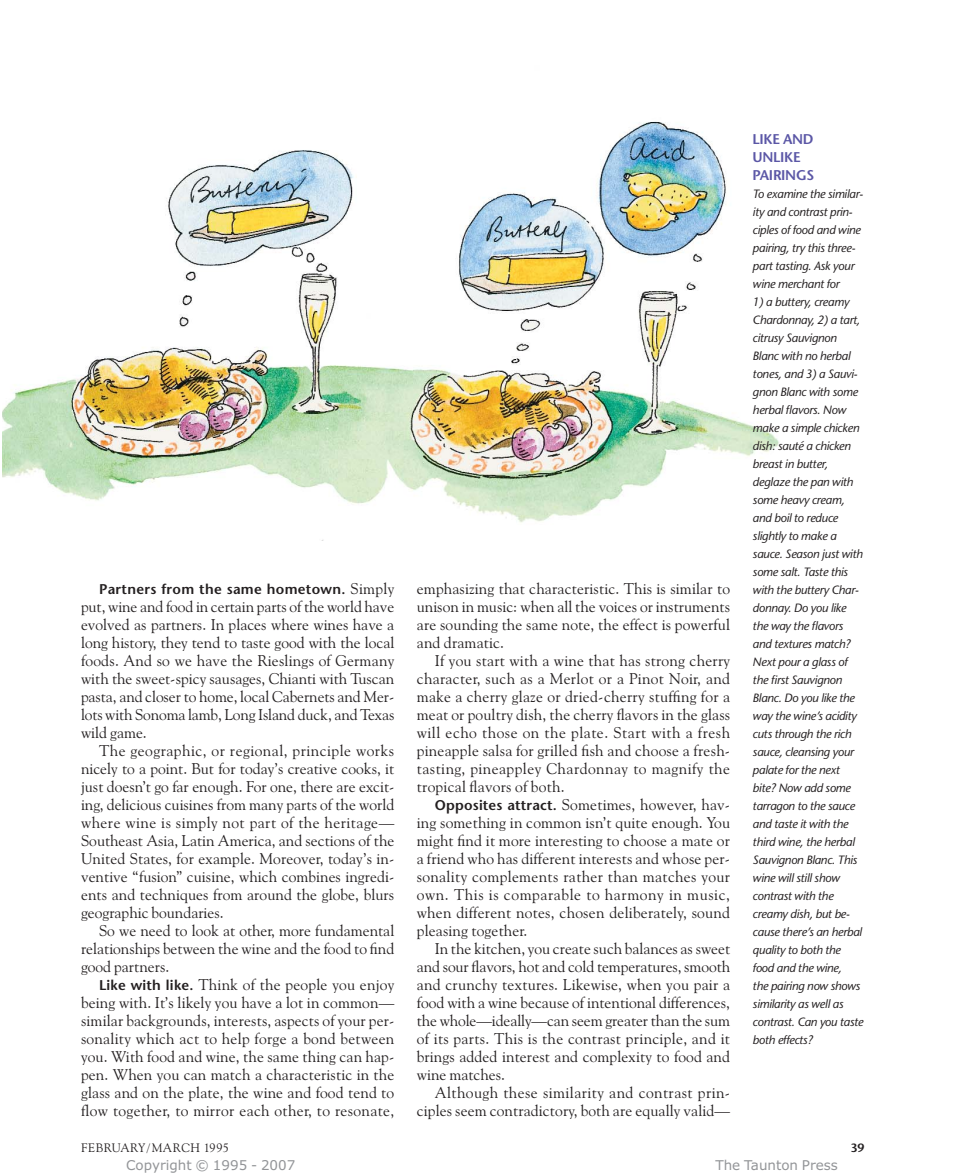
<style>
.page{position:relative;width:959px;height:1175px;background:#fff}
.page>*{position:absolute;margin:0;border:0;box-sizing:border-box;transform-origin:0 0}
.t1{font:15.6px/18px "Goudy Old Style BT";letter-spacing:.005em;color:#231f20;text-align:justify}
.t2{font:600 14.1px "Stone Sans";letter-spacing:.02em;color:#231f20}
.t3{font:600 14.1px/18px "Stone Sans";letter-spacing:-.025em;color:#5b57a6}
.t4{font:13.5px "Verdana";color:#939598}
.t5{font:12.3px "Goudy Old Style BT";letter-spacing:.04em;color:#231f20}
.t6{font:italic 12px/18px "Stone Sans";letter-spacing:-.025em;color:#231f20}
.t7{font:600 12px "Stone Sans";color:#231f20}
.s1{font-family:"Goudy Old Style BT";font-weight:400;font-size:15.6px}
.s2{font-family:"Stone Sans";font-weight:600;font-size:14.1px}
</style>
<div class="page">
<img style="left:2px;top:121px;width:777px;height:402px">
<p class="t2" style="left:99px;top:584px;width:297px">Partners from the same hometown. <span class="s1">Simply</span></p>
<p class="t1" style="left:81px;top:599px;width:315px">put, wine and food in certain parts of the world have evolved as partners. In places where wines have a long history, they tend to taste good with the local foods. And so we have the Rieslings of Germany with the sweet-spicy sausages, Chianti with Tuscan pasta, and closer to home, local Cabernets and Mer&shy;lots with Sonoma lamb, Long Island duck, and Texas wild game.</p>
<p class="t1" style="left:81px;top:743px;width:315px;text-indent:18px">The geographic, or regional, principle works nicely to a point. But for today’s creative cooks, it just doesn’t go far enough. For one, there are excit&shy;ing, delicious cuisines from many parts of the world where wine is simply not part of the heritage— Southeast Asia, Latin America, and sections of the United States, for example. Moreover, today’s in&shy;ventive “fusion” cuisine, which combines ingredi&shy;ents and techniques from around the globe, blurs geographic boundaries.</p>
<p class="t1" style="left:81px;top:923px;width:315px;text-indent:18px">So we need to look at other, more fundamental relationships between the wine and the food to find good partners.</p>
<p class="t1" style="left:81px;top:977px;width:315px;text-indent:18px"><span class="s2">Like with like.</span> Think of the people you enjoy being with. It’s likely you have a lot in common— similar backgrounds, interests, aspects of your per&shy;sonality which act to help forge a bond between you. With food and wine, the same thing can hap&shy;pen. When you can match a characteristic in the glass and on the plate, the wine and food tend to flow together, to mirror each other, to resonate,</p>
<p class="t1" style="left:417px;top:581px;width:315px">emphasizing that characteristic. This is similar to unison in music: when all the voices or instruments are sounding the same note, the effect is powerful and dramatic.</p>
<p class="t1" style="left:417px;top:653px;width:315px;text-indent:18px">If you start with a wine that has strong cherry character, such as a Merlot or a Pinot Noir, and make a cherry glaze or dried-cherry stuffing for a meat or poultry dish, the cherry flavors in the glass will echo those on the plate. Start with a fresh pineapple salsa for grilled fish and choose a fresh&shy;tasting, pineappley Chardonnay to magnify the tropical flavors of both.</p>
<p class="t1" style="left:417px;top:797px;width:315px;text-indent:18px"><span class="s2">Opposites attract.</span> Sometimes, however, hav&shy;ing something in common isn’t quite enough. You might find it more interesting to choose a mate or a friend who has different interests and whose per&shy;sonality complements rather than matches your own. This is comparable to harmony in music, when different notes, chosen deliberately, sound pleasing together.</p>
<p class="t1" style="left:417px;top:941px;width:315px;text-indent:18px">In the kitchen, you create such balances as sweet and sour flavors, hot and cold temperatures, smooth and crunchy textures. Likewise, when you pair a food with a wine because of intentional differences, the whole—ideally—can seem greater than the sum of its parts. This is the contrast principle, and it brings added interest and complexity to food and wine matches.</p>
<p class="t1" style="left:417px;top:1085px;width:315px;text-align:right">Although these similarity and contrast prin&shy;ciples seem contradictory, both are equally valid—</p>
<p class="t3" style="left:752px;top:132px;width:63px">LIKE AND<br>UNLIKE<br>PAIRINGS</p>
<p class="t6" style="left:752px;top:186px;width:112px">To examine the similar&shy;ity and contrast prin&shy;ciples of food and wine pairing, try this three&shy;part tasting. Ask your wine merchant for</p>
<p class="t6" style="left:752px;top:294px;width:112px">1) a buttery, creamy<br>Chardonnay, 2) a tart, citrusy Sauvignon<br>Blanc with no herbal tones, and 3) a Sauvi&shy;gnon Blanc with some herbal flavors. Now make a simple chicken dish: sauté a chicken breast in butter, deglaze the pan with some heavy cream, and boil to reduce slightly to make a sauce. Season just with some salt. Taste this with the buttery Char&shy;donnay. Do you like the way the flavors and textures match?<br>Next pour a glass of the first Sauvignon<br>Blanc. Do you like the way the wine’s acidity cuts through the rich sauce, cleansing your palate for the next bite? Now add some tarragon to the sauce and taste it with the third wine, the herbal<br>Sauvignon Blanc. This wine will still show contrast with the creamy dish, but be&shy;cause there’s an herbal quality to both the food and the wine,<br>the pairing now shows similarity as well as contrast. Can you taste both effects?</p>
<p class="t5" style="left:81px;top:1142px;width:149px">FEBRUARY/MARCH 1995</p>
<p class="t7" style="left:850px;top:1143px;width:15px">39</p>
<p class="t4" style="left:126px;top:1160px;width:171px">Copyright © 1995 - 2007</p>
<p class="t4" style="left:715px;top:1160px;width:124px">The Taunton Press</p>
</div>
